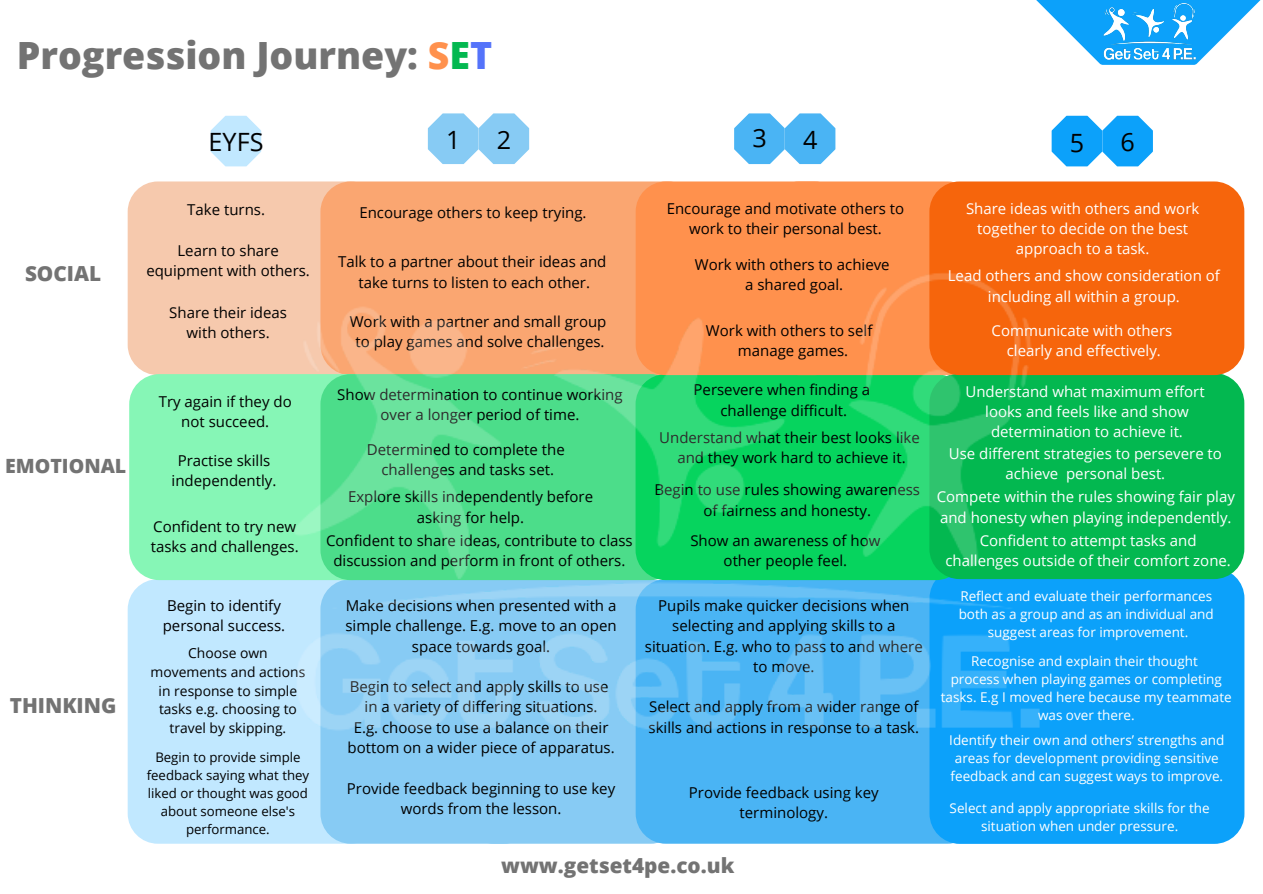
<style>
.page{position:relative;width:1263px;height:894px;background:#fff}
.page>*{position:absolute;margin:0;border:0;box-sizing:border-box;transform-origin:0 0}
.t1{font:800 37.5px "Open Sans";color:#737373}
.t2{font:25.2px "Open Sans";color:#000}
.t3{font:800 20.7px "Open Sans";color:#737373}
.t4{font:800 19.65px "Open Sans";color:#737373}
.t5{font:15px/20.2px "Open Sans";color:#000;text-align:center}
.t6{font:15px/20.2px "Open Sans";color:#fff;text-align:center}
.t7{font:13.8px/18.8px "Open Sans";color:#000;text-align:center}
.t8{font:13.5px/18px "Open Sans";color:#fff;text-align:center}
.t9{font:13.2px/17.9px "Open Sans";color:#000;text-align:center}
.s1{color:#ff914d}
.s2{color:#03b850}
.s3{color:#5473fa}
</style>
<div class="page">
<svg style="left:211px;top:116px;width:50px;height:50px"></svg>
<svg style="left:428px;top:113px;width:101px;height:51px"></svg>
<svg style="left:734px;top:113px;width:101px;height:51px"></svg>
<svg style="left:1052px;top:116px;width:101px;height:50px"></svg>
<div style="left:128px;top:579px;width:253px;height:264px;background:#c1e8ff;border-radius:30px"></div>
<div style="left:320px;top:579px;width:214px;height:264px;background:#87cbf4;border-radius:30px"></div>
<div style="left:464px;top:579px;width:217px;height:264px;background:#87cbf4;border-radius:30px"></div>
<div style="left:636px;top:579px;width:342px;height:264px;background:#4ab4f4;border-radius:30px"></div>
<div style="left:929px;top:568px;width:315px;height:275px;background:#0ca1fa;border-radius:30px"></div>
<svg style="left:1036px;top:0;width:225px;height:59px"></svg>
<img style="left:1095px;top:0;width:108px;height:65px">
<div style="left:128px;top:181px;width:253px;height:194px;background:#f6c9ad;border-radius:30px"></div>
<div style="left:320px;top:181px;width:378px;height:194px;background:#faa671;border-radius:30px"></div>
<div style="left:129px;top:374px;width:252px;height:206px;background:#86f6b6;border-radius:30px"></div>
<div style="left:929px;top:373px;width:315px;height:206px;background:#03b850;border-radius:30px"></div>
<div style="left:636px;top:181px;width:209px;height:194px;background:#ff914d;border-radius:30px"></div>
<div style="left:769px;top:181px;width:209px;height:194px;background:#ff914d;border-radius:30px"></div>
<div style="left:929px;top:181px;width:315px;height:194px;background:#f6650c;border-radius:30px"></div>
<img style="left:219px;top:249px;width:878px;height:529px">
<p class="t1" style="left:17px;top:29px;width:477px">Progression Journey: <span class="s1">S</span><span class="s2">E</span><span class="s3">T</span></p>
<p class="t3" style="left:25px;top:259px;width:78px">SOCIAL</p>
<p class="t4" style="left:5px;top:452px;width:123px">EMOTIONAL</p>
<p class="t3" style="left:10px;top:691px;width:108px">THINKING</p>
<p class="t2" style="left:209px;top:124px;width:56px">EYFS</p>
<p class="t2" style="left:446px;top:122px;width:16px">1</p>
<p class="t2" style="left:497px;top:122px;width:16px">2</p>
<p class="t2" style="left:752px;top:120px;width:16px">3</p>
<p class="t2" style="left:803px;top:122px;width:16px">4</p>
<p class="t2" style="left:1070px;top:125px;width:16px">5</p>
<p class="t2" style="left:1120px;top:124px;width:16px">6</p>
<p class="t5" style="left:187px;top:199px;width:79px">Take turns.</p>
<p class="t5" style="left:146px;top:240px;width:165px">Learn to share equipment with others.</p>
<p class="t5" style="left:169px;top:302px;width:119px">Share their ideas with others.</p>
<p class="t5" style="left:159px;top:390px;width:134px">Try again if they do not succeed.</p>
<p class="t5" style="left:172px;top:450px;width:106px">Practise skills independently.</p>
<p class="t5" style="left:151px;top:515px;width:149px;text-align:left">Confident to try new tasks and challenges.</p>
<p class="t5" style="left:163px;top:594px;width:124px;text-align:left">Begin to identify personal success.</p>
<p class="t7" style="left:151px;top:643px;width:156px">Choose own movements and actions in response to simple tasks e.g. choosing to travel by skipping.</p>
<p class="t9" style="left:147px;top:748px;width:164px">Begin to provide simple feedback saying what they liked or thought was good about someone else's performance.</p>
<p class="t5" style="left:359px;top:202px;width:229px">Encourage others to keep trying.</p>
<p class="t5" style="left:338px;top:251px;width:270px">Talk to a partner about their ideas and</p>
<p class="t5" style="left:358px;top:271px;width:233px">take turns to listen to each other.</p>
<p class="t5" style="left:350px;top:311px;width:258px">Work with a partner and small group</p>
<p class="t5" style="left:356px;top:331px;width:250px">to play games and solve challenges.</p>
<p class="t5" style="left:337px;top:384px;width:287px">Show determination to continue working over a longer period of time.</p>
<p class="t5" style="left:367px;top:438px;width:199px">Determined to complete the</p>
<p class="t5" style="left:381px;top:458px;width:174px">challenges and tasks set.</p>
<p class="t5" style="left:348px;top:486px;width:247px">Explore skills independently before</p>
<p class="t5" style="left:417px;top:506px;width:109px">asking for help.</p>
<p class="t5" style="left:326px;top:530px;width:308px">Confident to share ideas, contribute to class discussion and perform in front of others.</p>
<p class="t5" style="left:345px;top:595px;width:273px">Make decisions when presented with a simple challenge. E.g. move to an open space towards goal.</p>
<p class="t5" style="left:350px;top:676px;width:260px">Begin to select and apply skills to use</p>
<p class="t5" style="left:365px;top:696px;width:235px">in a variety of differing situations.</p>
<p class="t5" style="left:347px;top:716px;width:269px">E.g. choose to use a balance on their bottom on a wider piece of apparatus.</p>
<p class="t5" style="left:347px;top:777px;width:270px">Provide feedback beginning to use key</p>
<p class="t5" style="left:401px;top:797px;width:162px">words from the lesson.</p>
<p class="t5" style="left:667px;top:198px;width:239px">Encourage and motivate others to work to their personal best.</p>
<p class="t5" style="left:695px;top:254px;width:196px">Work with others to achieve</p>
<p class="t5" style="left:745px;top:274px;width:99px">a shared goal.</p>
<p class="t5" style="left:706px;top:320px;width:168px">Work with others to self</p>
<p class="t5" style="left:738px;top:340px;width:112px">manage games.</p>
<p class="t6" style="left:966px;top:198px;width:235px">Share ideas with others and work</p>
<p class="t6" style="left:977px;top:218px;width:213px">together to decide on the best</p>
<p class="t6" style="left:1016px;top:238px;width:135px">approach to a task.</p>
<p class="t6" style="left:948px;top:265px;width:274px">Lead others and show consideration of including all within a group.</p>
<p class="t6" style="left:992px;top:320px;width:182px">Communicate with others</p>
<p class="t6" style="left:1007px;top:340px;width:156px">clearly and effectively.</p>
<p class="t5" style="left:694px;top:379px;width:178px">Persevere when finding a</p>
<p class="t5" style="left:720px;top:399px;width:128px">challenge difficult.</p>
<p class="t6" style="left:965px;top:380px;width:241px">Understand what maximum effort</p>
<p class="t6" style="left:985px;top:401px;width:205px">looks and feels like and show</p>
<p class="t6" style="left:991px;top:421px;width:193px">determination to achieve it.</p>
<p class="t5" style="left:659px;top:427px;width:262px">Understand what their best looks like</p>
<p class="t5" style="left:677px;top:447px;width:230px">and they work hard to achieve it.</p>
<p class="t6" style="left:949px;top:443px;width:275px">Use different strategies to persevere to achieve personal best.</p>
<p class="t5" style="left:654px;top:479px;width:267px">Begin to use rules showing awareness of fairness and honesty.</p>
<p class="t6" style="left:937px;top:486px;width:300px;text-align:left">Compete within the rules showing fair play and honesty when playing independently.</p>
<p class="t5" style="left:690px;top:530px;width:192px">Show an awareness of how</p>
<p class="t5" style="left:724px;top:550px;width:125px">other people feel.</p>
<p class="t5" style="left:658px;top:595px;width:253px">Pupils make quicker decisions when</p>
<p class="t5" style="left:645px;top:615px;width:279px">selecting and applying skills to a situation. E.g. who to pass to and where to move.</p>
<p class="t5" style="left:649px;top:696px;width:272px;text-align:left">Select and apply from a wider range of skills and actions in response to a task.</p>
<p class="t5" style="left:689px;top:781px;width:191px">Provide feedback using key terminology.</p>
<p class="t6" style="left:980px;top:530px;width:218px">Confident to attempt tasks and</p>
<p class="t6" style="left:945px;top:550px;width:287px">challenges outside of their comfort zone.</p>
<p class="t8" style="left:960px;top:586px;width:253px">Reflect and evaluate their performances</p>
<p class="t8" style="left:959px;top:604px;width:257px">both as a group and as an individual and</p>
<p class="t8" style="left:988px;top:622px;width:202px">suggest areas for improvement.</p>
<p class="t8" style="left:971px;top:651px;width:228px">Recognise and explain their thought</p>
<p class="t8" style="left:941px;top:669px;width:292px">process when playing games or completing tasks. E.g I moved here because my teammate was over there.</p>
<p class="t8" style="left:949px;top:731px;width:277px">Identify their own and others’ strengths and areas for development providing sensitive feedback and can suggest ways to improve.</p>
<p class="t8" style="left:950px;top:799px;width:262px">Select and apply appropriate skills for the situation when under pressure.</p>
<p class="t3" style="left:501px;top:850px;width:235px">www.getset4pe.co.uk</p>
</div>
